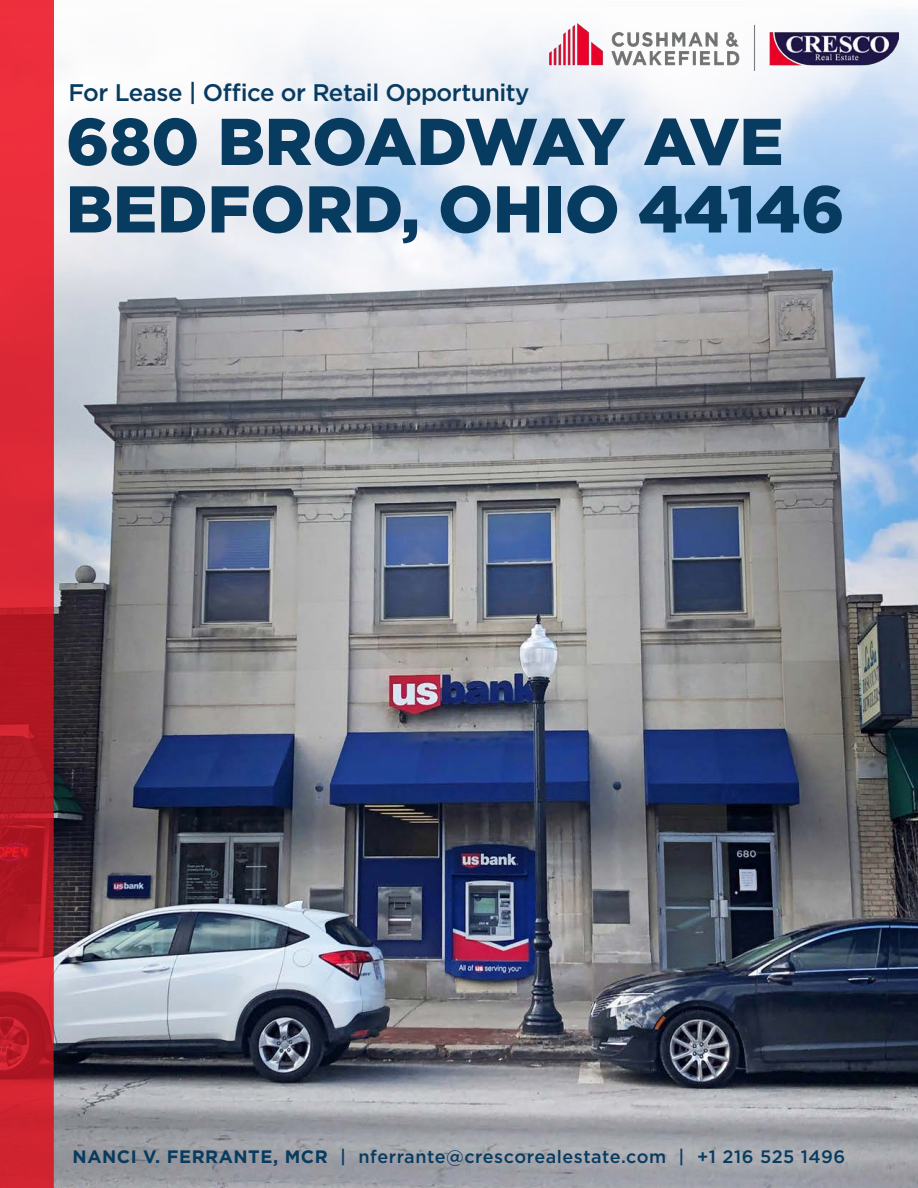
<style>
.page{position:relative;width:918px;height:1188px;background:#fff}
.page>*{position:absolute;margin:0;border:0;box-sizing:border-box;transform-origin:0 0}
.t1{font:900 66px "Gotham";color:#083b60}
.t2{font:500 24px "Gotham";letter-spacing:-.02em;color:#083b60}
.t3{font:500 18px "Gotham";letter-spacing:.03em;color:#083b60}
.s1{font-weight:700}
</style>
<div class="page">
<img style="left:54px;top:10px;width:864px;height:1178px">
<svg style="left:0;top:0;width:54px;height:1188px;background:#d02330"></svg>
<img style="left:550px;top:23px;width:348px;height:47px">
<p class="t2" style="left:68px;top:77px;width:463px">For Lease | Office or Retail Opportunity</p>
<p class="t1" style="left:66px;top:96px;width:719px">680 BROADWAY AVE</p>
<p class="t1" style="left:66px;top:164px;width:780px">BEDFORD, OHIO 44146</p>
<p class="t3" style="left:73px;top:1145px;width:774px"><span class="s1">NANCI V. FERRANTE, MCR</span> | nferrante@crescorealestate.com | +1 216 525 1496</p>
</div>
